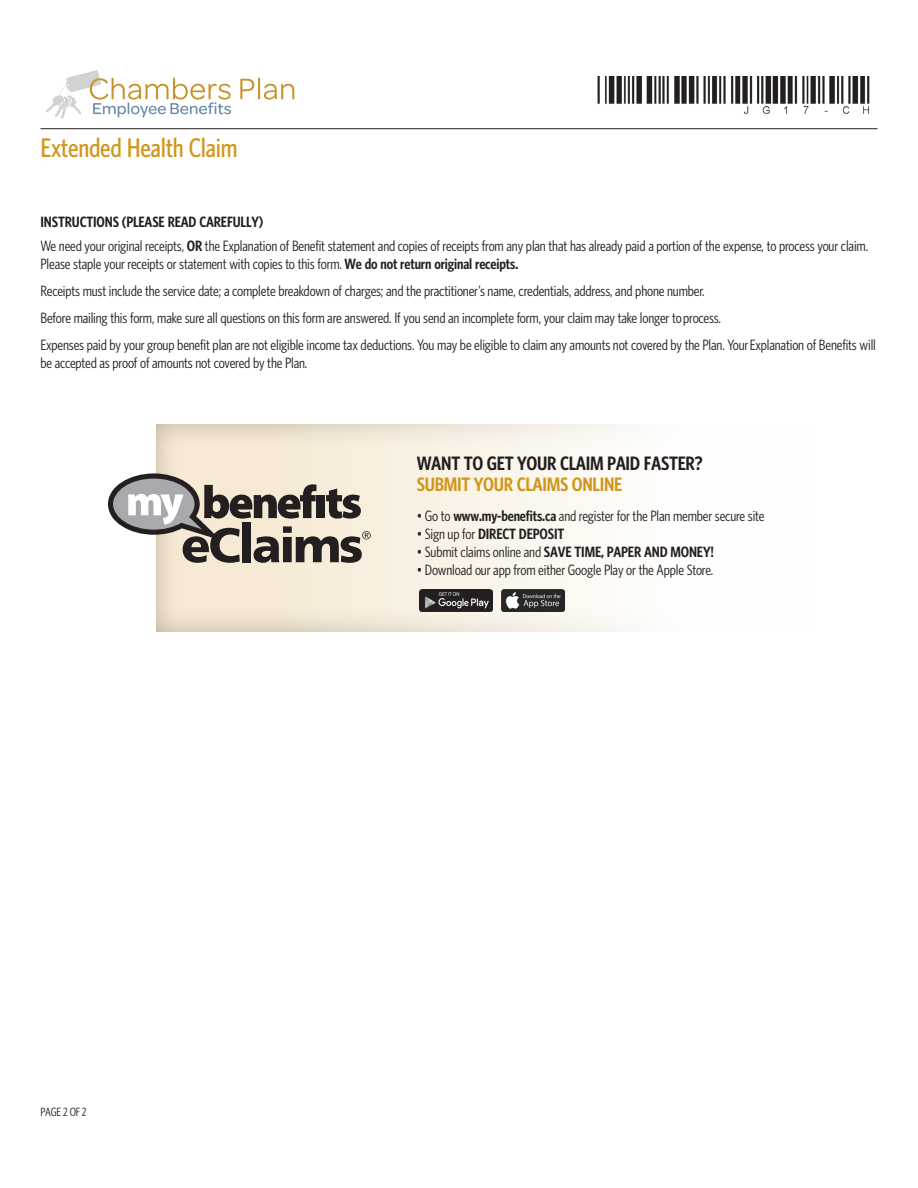
<style>
.page{position:relative;width:918px;height:1188px;background:#fff}
.page>*{position:absolute;margin:0;border:0;box-sizing:border-box;transform-origin:0 0}
.Form_Name-Gold{font:500 27px "Whitney Condensed";letter-spacing:-.01em;color:#d0971a}
.t1{font:600 19.5px/21px "Whitney Condensed";letter-spacing:-.015em;color:#231f20}
.Form_Copy{font:15px/18px "Whitney Condensed";letter-spacing:-.01em;color:#231f20}
.Form_Subhead{font:600 15px "Whitney Condensed";letter-spacing:-.01em;color:#231f20}
.t2{font:12px "Whitney Condensed";letter-spacing:-.02em;color:#231f20}
.s1{font-weight:600}
.s2{color:#d0971a}
.s3{font-weight:400}
</style>
<div class="page">
<div style="left:156px;top:423px;width:656px;height:209px;background:#231f20;opacity:.28"></div>
<svg style="left:108px;top:473px;width:263px;height:90px"></svg>
<img style="left:419px;top:589px;width:74px;height:22px">
<img style="left:502px;top:589px;width:63px;height:22px">
<img style="left:598px;top:76px;width:272px;height:38px">
<hr style="left:40px;top:128px;width:838px;height:1px;background:#231f20">
<svg style="left:240px;top:78px;width:54px;height:22px"></svg>
<svg style="left:46px;top:70px;width:185px;height:49px"></svg>
<p class="Form_Name-Gold" style="left:40px;top:132px;width:199px">Extended Health Claim</p>
<p class="Form_Subhead" style="left:40px;top:213px;width:225px">INSTRUCTIONS (PLEASE READ CAREFULLY)</p>
<p class="Form_Copy" style="left:40px;top:237px;width:829px">We need your original receipts, <span class="s1">OR</span> the Explanation of Benefit statement and copies of receipts from any plan that has already paid a portion of the expense, to process your claim.<br>Please staple your receipts or statement with copies to this form. <span class="s1">We do not return original receipts.</span></p>
<p class="Form_Copy" style="left:40px;top:282px;width:666px">Receipts must include the service date; a complete breakdown of charges; and the practitioner’s name, credentials, address, and phone number.</p>
<p class="Form_Copy" style="left:40px;top:309px;width:682px">Before mailing this form, make sure all questions on this form are answered. If you send an incomplete form, your claim may take longer to process.</p>
<p class="Form_Copy" style="left:40px;top:336px;width:837px">Expenses paid by your group benefit plan are not eligible income tax deductions. You may be eligible to claim any amounts not covered by the Plan. Your Explanation of Benefits will be accepted as proof of amounts not covered by the Plan.</p>
<p class="t2" style="left:40px;top:1105px;width:48px">PAGE 2 OF2</p>
<p class="t1" style="left:417px;top:452px;width:288px">WANT TO GET YOUR CLAIM PAID FASTER?<br><span class="s2">SUBMIT YOUR CLAIMS ONLINE</span></p>
<p class="Form_Copy" style="left:417px;top:507px;width:349px">• Go to <span class="s1">www.my-benefits.ca</span> and register for the Plan member secure site</p>
<p class="Form_Subhead" style="left:417px;top:525px;width:149px"><span class="s3">• Sign up for</span> DIRECT DEPOSIT</p>
<p class="Form_Subhead" style="left:417px;top:543px;width:299px"><span class="s3">• Submit claims online and</span> SAVE TIME, PAPER AND MONEY!</p>
<p class="Form_Copy" style="left:417px;top:561px;width:298px">• Download our app from either Google Play or the Apple Store.</p>
</div>
